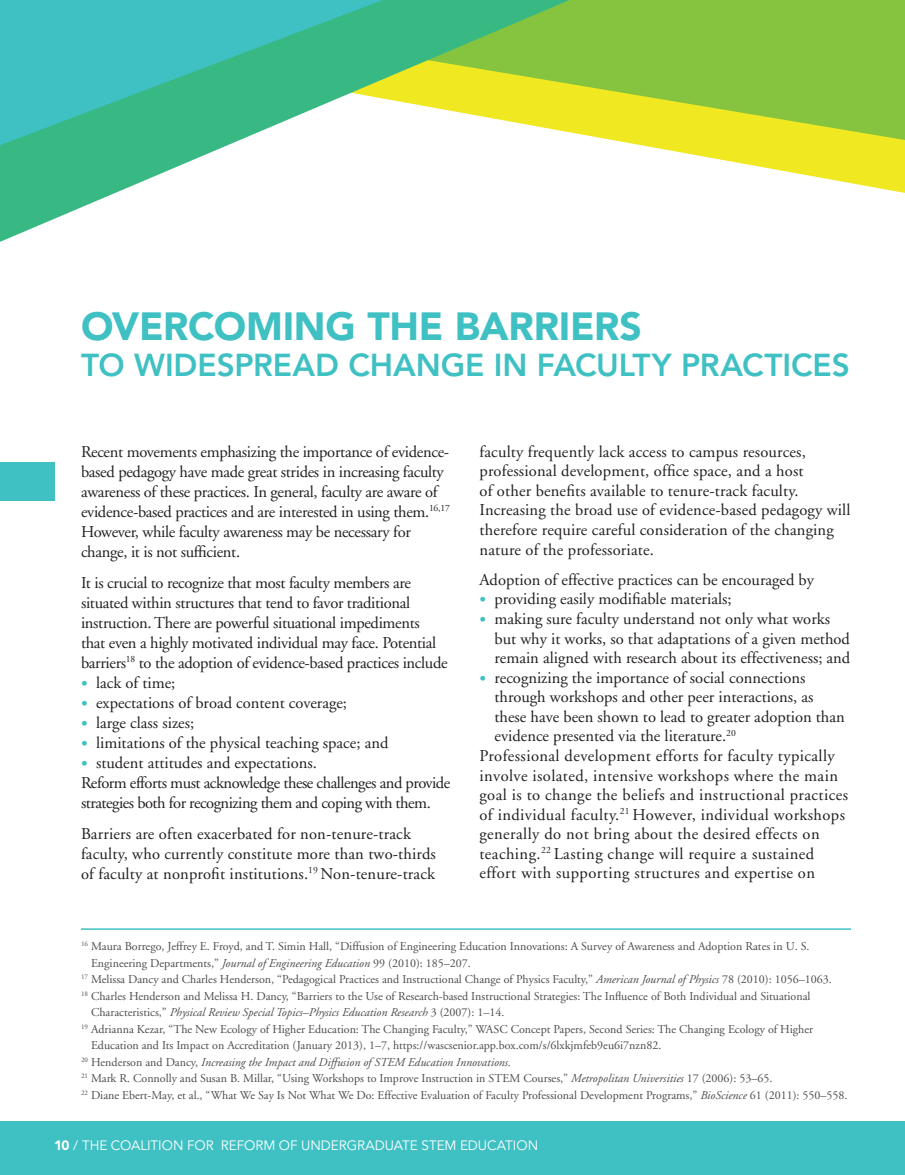
<style>
.page{position:relative;width:905px;height:1175px;background:#fff}
.page>*{position:absolute;margin:0;border:0;box-sizing:border-box;transform-origin:0 0}
._1{font:900 39px "Avenir";letter-spacing:-.01em;color:#3fc0c3}
._1-2{font:800 31.5px "Avenir";letter-spacing:-.005em;color:#3fc0c3}
.T{font:16.5px/19.5px "Adobe Garamond";color:#231f20}
.T-2{font:16.5px/19.5px "Adobe Garamond";letter-spacing:.025em;color:#231f20}
.T-3{font:16.5px/20px "Adobe Garamond";letter-spacing:-.02em;color:#231f20}
.T_BeforeBullet{font:16.5px/20px "Adobe Garamond";letter-spacing:-.02em;color:#231f20}
.T-4{font:16.5px/20px "Adobe Garamond";letter-spacing:-.03em;color:#231f20}
.T_BeforeBullet-2{font:16.5px "Adobe Garamond";color:#231f20}
.t1{font:13.5px "Avenir";color:#fff}
.Footnotes_2{font:12px/16.5px "Adobe Garamond";color:#4b4c4d}
.Footnote_1{font:12px/16.5px "Adobe Garamond";color:#4b4c4d}
.Footnotes_2-2{font:italic 12px "Adobe Garamond";color:#4b4c4d}
.s1{font-family:"Avenir";font-size:13.5px;color:#3fc0c3}
.s2{font-style:italic}
.s3{font-style:normal}
.s4{font-weight:900}
</style>
<div class="page">
<svg style="left:613px;top:140px;width:291px;height:53px"></svg>
<svg style="left:601px;top:0;width:303px;height:140px;background:#99ca39"></svg>
<svg style="left:0;top:0;width:601px;height:242px"></svg>
<svg style="left:0;top:0;width:418px;height:150px;background:#56c5ab"></svg>
<div style="left:0;top:1120px;width:904px;height:54px;background:#3fc0c3"></div>
<hr style="left:81px;top:928px;width:769px;height:1px;background:#3fc0c3">
<div style="left:0;top:462px;width:54px;height:39px;background:#3fc0c3"></div>
<p class="_1" style="left:81px;top:303px;width:562px">OVERCOMING THE BARRIERS</p>
<p class="_1-2" style="left:81px;top:347px;width:770px">TO WIDESPREAD CHANGE IN FACULTY PRACTICES</p>
<p class="T-3" style="left:81px;top:442px;width:370px">Recent movements emphasizing the importance of evidence&shy;based pedagogy have made great strides in increasing faculty awareness of these practices. In general, faculty are aware of evidence-based practices and are interested in using them.<sup>16,17<br></sup>However, while faculty awareness may be necessary for change, it is not sufficient.</p>
<p class="T_BeforeBullet" style="left:81px;top:573px;width:368px">It is crucial to recognize that most faculty members are situated within structures that tend to favor traditional instruction. There are powerful situational impediments that even a highly motivated individual may face. Potential barriers<sup>18</sup> to the adoption of evidence-based practices include</p>
<p class="T" style="left:81px;top:673px;width:96px"><span class="s1">•</span> lack of time;</p>
<p class="T" style="left:81px;top:693px;width:267px"><span class="s1">•</span> expectations of broad content coverage;</p>
<p class="T" style="left:81px;top:713px;width:115px"><span class="s1">•</span> large class sizes;</p>
<p class="T" style="left:81px;top:733px;width:309px"><span class="s1">•</span> limitations of the physical teaching space; and</p>
<p class="T" style="left:81px;top:753px;width:237px"><span class="s1">•</span> student attitudes and expectations.</p>
<p class="T-4" style="left:81px;top:773px;width:371px">Reform efforts must acknowledge these challenges and provide strategies both for recognizing them and coping with them.</p>
<p class="T" style="left:81px;top:824px;width:356px;line-height:20px">Barriers are often exacerbated for non-tenure-track faculty, who currently constitute more than two-thirds of faculty at nonprofit institutions.<sup>19</sup> Non-tenure-track</p>
<p class="T" style="left:479px;top:442px;width:372px">faculty frequently lack access to campus resources, professional development, office space, and a host<br>of other benefits available to tenure-track faculty.<br>Increasing the broad use of evidence-based pedagogy will therefore require careful consideration of the changing nature of the professoriate.</p>
<p class="T_BeforeBullet-2" style="left:479px;top:571px;width:336px">Adoption of effective practices can be encouraged by</p>
<p class="T" style="left:479px;top:590px;width:253px"><span class="s1">•</span> providing easily modifiable materials;</p>
<p class="T" style="left:494px;top:609px;width:357px;text-indent:-15px"><span class="s1">•</span> making sure faculty understand not only what works but why it works, so that adaptations of a given method remain aligned with research about its effectiveness; and</p>
<p class="T" style="left:494px;top:668px;width:352px;text-indent:-15px"><span class="s1">•</span> recognizing the importance of social connections through workshops and other peer interactions, as these have been shown to lead to greater adoption than evidence presented via the literature.<sup>20</sup></p>
<p class="T-2" style="left:479px;top:746px;width:370px">Professional development efforts for faculty typically involve isolated, intensive workshops where the main goal is to change the beliefs and instructional practices of individual faculty.<sup>21</sup> However, individual workshops generally do not bring about the desired effects on teaching.<sup>22</sup> Lasting change will require a sustained effort with supporting structures and expertise on</p>
<p class="Footnote_1" style="left:91px;top:938px;width:720px;text-indent:-10px"><sup>16</sup> Maura Borrego, Jeffrey E. Froyd, and T. Simin Hall, “Diffusion of Engineering Education Innovations: A Survey of Awareness and Adoption Rates in U. S.<br>Engineering Departments,” <span class="s2">Journal of Engineering Education</span> 99 (2010): 185–207.</p>
<p class="Footnotes_2" style="left:81px;top:971px;width:752px"><sup>17</sup> Melissa Dancy and Charles Henderson, “Pedagogical Practices and Instructional Change of Physics Faculty,” <span class="s2">American Journal of Physics</span> 78 (2010): 1056–1063.</p>
<p class="Footnotes_2" style="left:91px;top:987px;width:721px;text-indent:-10px"><sup>18</sup> Charles Henderson and Melissa H. Dancy, “Barriers to the Use of Research-based Instructional Strategies: The Influence of Both Individual and Situational<br>Characteristics,” <span class="s2">Physical Review Special Topics–Physics Education Research</span> 3 (2007): 1–14.</p>
<p class="Footnotes_2" style="left:91px;top:1020px;width:723px;text-indent:-10px"><sup>19</sup> Adrianna Kezar, “The New Ecology of Higher Education: The Changing Faculty,” WASC Concept Papers, Second Series: The Changing Ecology of Higher<br>Education and Its Impact on Accreditation (January 2013), 1–7, https://wascsenior.app.box.com/s/6lxkjmfeb9eu6i7nzn82.</p>
<p class="Footnotes_2-2" style="left:81px;top:1055px;width:431px"><sup>20</sup> <span class="s3">Henderson and Dancy,</span> Increasing the Impact and Diffusion of STEM Education Innovations.</p>
<p class="Footnotes_2" style="left:81px;top:1070px;width:693px"><sup>21</sup> Mark R. Connolly and Susan B. Millar, “Using Workshops to Improve Instruction in STEM Courses,” <span class="s2">Metropolitan Universities</span> 17 (2006): 53–65.</p>
<p class="Footnotes_2" style="left:81px;top:1086px;width:768px"><sup>22</sup> Diane Ebert-May, et al., “What We Say Is Not What We Do: Effective Evaluation of Faculty Professional Development Programs,” <span class="s2">BioScience</span> 61 (2011): 550–558.</p>
<p class="t1" style="left:54px;top:1137px;width:485px"><span class="s4">10</span> / THE COALITION FOR REFORM OF UNDERGRADUATE STEM EDUCATION</p>
</div>
